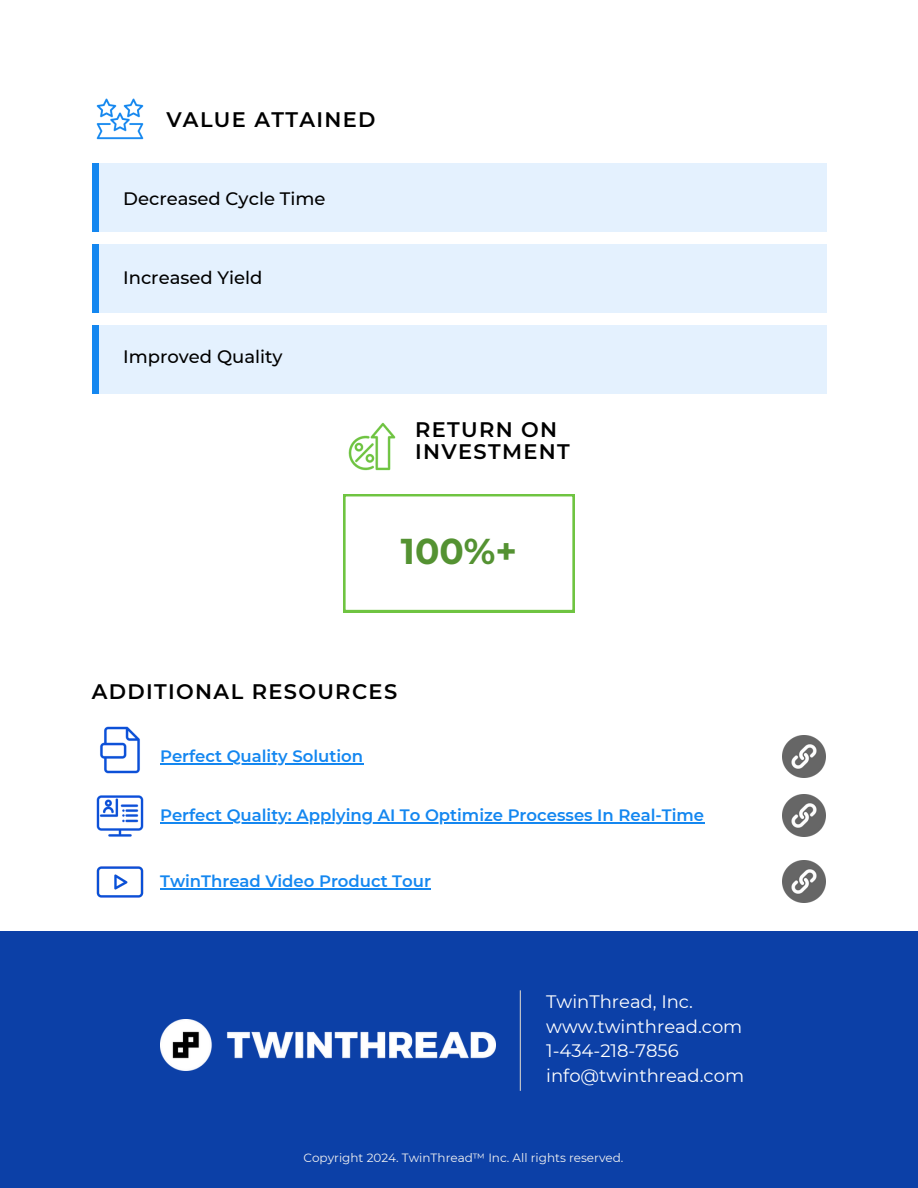
<style>
.page{position:relative;width:918px;height:1188px;background:#fff}
.page>*{position:absolute;margin:0;border:0;box-sizing:border-box;transform-origin:0 0}
.t1{font:700 36px "Montserrat";color:#549232}
.t2{font:600 21px/22.5px "Montserrat";letter-spacing:.065em;color:#000}
.t3{font:18px/24.8px "Montserrat";color:#fff}
.t4{font:500 18px "Montserrat";color:#000}
.t5{font:600 16.5px "Montserrat";color:#1487f0}
.t6{font:12px "Montserrat";color:#f1f1f1}
</style>
<div class="page">
<svg style="left:343px;top:494px;width:232px;height:118px"></svg>
<div style="left:0;top:932px;width:918px;height:256px;background:#0c40a7"></div>
<hr style="left:520px;top:990px;width:1px;height:101px;background:#ccc">
<img style="left:160px;top:1019px;width:335px;height:52px">
<div style="left:92px;top:163px;width:734px;height:69px;background:#e4f1fe"></div>
<div style="left:92px;top:163px;width:6px;height:69px;background:#1487f0"></div>
<div style="left:92px;top:244px;width:734px;height:69px;background:#e4f1fe"></div>
<div style="left:92px;top:244px;width:6px;height:69px;background:#1487f0"></div>
<div style="left:92px;top:326px;width:734px;height:68px;background:#e4f1fe"></div>
<div style="left:92px;top:326px;width:6px;height:68px;background:#1487f0"></div>
<img style="left:96px;top:98px;width:48px;height:42px">
<img style="left:348px;top:422px;width:48px;height:49px">
<img style="left:783px;top:735px;width:43px;height:43px">
<img style="left:100px;top:726px;width:40px;height:48px">
<hr style="left:160px;top:763px;width:203px;height:2px;background:#1487f0">
<img style="left:783px;top:794px;width:43px;height:43px">
<img style="left:96px;top:795px;width:48px;height:42px">
<hr style="left:160px;top:822px;width:544px;height:2px;background:#1487f0">
<img style="left:783px;top:860px;width:43px;height:43px">
<img style="left:96px;top:866px;width:48px;height:32px">
<hr style="left:160px;top:889px;width:271px;height:1px;background:#1487f0">
<h1 class="t2" style="left:166px;top:108px;width:211px">VALUE ATTAINED</h1>
<h3 class="t4" style="left:123px;top:188px;width:204px">Decreased Cycle Time</h3>
<p class="t4" style="left:123px;top:266px;width:141px">Increased Yield</p>
<h3 class="t4" style="left:123px;top:345px;width:161px">Improved Quality</h3>
<h2 class="t2" style="left:415px;top:418px;width:156px">RETURN ON<br>INVESTMENT</h2>
<p class="t1" style="left:401px;top:530px;width:118px">100%+</p>
<p class="t2" style="left:92px;top:680px;width:307px">ADDITIONAL RESOURCES</p>
<p class="t5" style="left:160px;top:746px;width:205px">Perfect Quality Solution</p>
<p class="t5" style="left:160px;top:805px;width:546px">Perfect Quality: Applying AI To Optimize Processes In Real-Time</p>
<p class="t5" style="left:160px;top:871px;width:272px">TwinThread Video Product Tour</p>
<h3 class="t3" style="left:546px;top:989px;width:199px">TwinThread, Inc. www.twinthread.com<br>1-434-218-7856 info@twinthread.com</h3>
<h2 class="t6" style="left:303px;top:1151px;width:321px">Copyright 2024. TwinThread™ Inc. All rights reserved.</h2>
</div>
